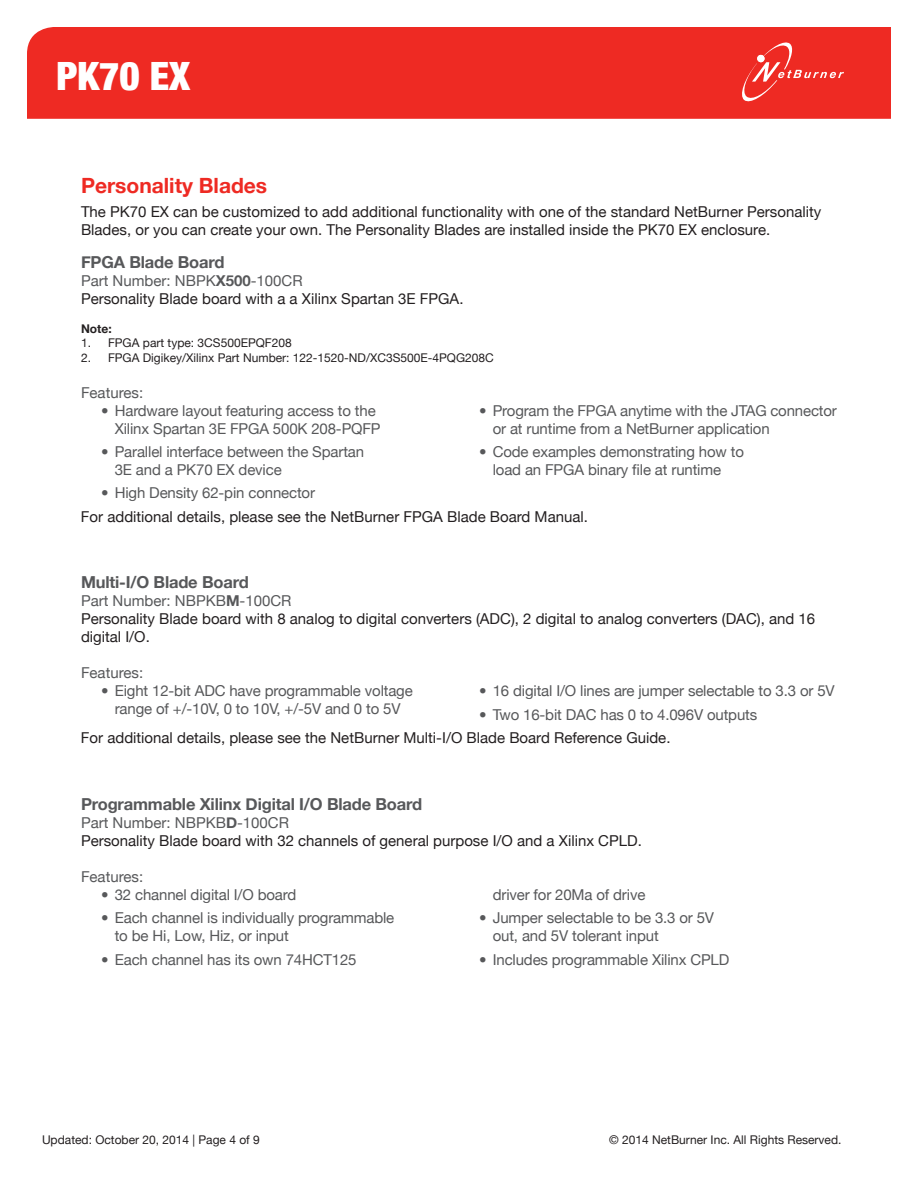
<style>
.page{position:relative;width:918px;height:1188px;background:#fff}
.page>*{position:absolute;margin:0;border:0;box-sizing:border-box;transform-origin:0 0}
.t1{font:900 condensed 39px "Helvetica Neue";color:#fff}
.t2{font:700 21px "Helvetica Neue";color:#ee2a23}
.t3{font:700 16.5px "Helvetica Neue";letter-spacing:-.01em;color:#57585a}
.t4{font:15px/18px "Helvetica Neue";letter-spacing:-.01em;color:#57585a}
.t5{font:15px/18px "Helvetica Neue";color:#231f20}
.t6{font:12px "Helvetica Neue";color:#231f20}
.t7{font:700 12px "Helvetica Neue";color:#231f20}
.s1{color:#57585a}
.s2{font-weight:700;color:#57585a}
</style>
<div class="page">
<div style="left:27px;top:27px;width:864px;height:92px;background:#ee2a23"></div>
<svg style="left:739px;top:39px;width:105px;height:66px;background:#ef3c36"></svg>
<h1 class="t1" style="left:56px;top:52px;width:135px">PK70 EX</h1>
<h2 class="t2" style="left:81px;top:173px;width:188px">Personality Blades</h2>
<p class="t5" style="left:81px;top:202px;width:742px">The PK70 EX can be customized to add additional functionality with one of the standard NetBurner Personality<br>Blades, or you can create your own. The Personality Blades are installed inside the PK70 EX enclosure.</p>
<p class="t3" style="left:81px;top:252px;width:145px">FPGA Blade Board</p>
<p class="t5" style="left:81px;top:271px;width:384px"><span class="s1">Part Number: NBPK</span><span class="s2">X500</span><span class="s1">-100CR<br></span>Personality Blade board with a a Xilinx Spartan 3E FPGA.</p>
<p class="t7" style="left:81px;top:321px;width:32px">Note:</p>
<p class="t6" style="left:81px;top:336px;width:212px">1. FPGA part type: 3CS500EPQF208</p>
<p class="t6" style="left:81px;top:350px;width:414px">2. FPGA Digikey/Xilinx Part Number: 122-1520-ND/XC3S500E-4PQG208C</p>
<p class="t4" style="left:81px;top:383px;width:64px">Features:</p>
<p class="t4" style="left:115px;top:401px;width:267px;text-indent:-14px">• Hardware layout featuring access to the<br>Xilinx Spartan 3E FPGA 500K 208-PQFP</p>
<p class="t4" style="left:115px;top:442px;width:251px;text-indent:-14px">• Parallel interface between the Spartan<br>3E and a PK70 EX device</p>
<p class="t4" style="left:101px;top:484px;width:215px">• High Density 62-pin connector</p>
<p class="t4" style="left:493px;top:401px;width:346px;text-indent:-14px">• Program the FPGA anytime with the JTAG connector or at runtime from a NetBurner application</p>
<p class="t4" style="left:493px;top:442px;width:253px;text-indent:-14px">• Code examples demonstrating how to load an FPGA binary file at runtime</p>
<p class="t5" style="left:81px;top:507px;width:509px">For additional details, please see the NetBurner FPGA Blade Board Manual.</p>
<p class="t3" style="left:81px;top:572px;width:169px">Multi-I/O Blade Board</p>
<p class="t5" style="left:81px;top:592px;width:736px"><span class="s1">Part Number: NBPKB</span><span class="s2">M</span><span class="s1">-100CR<br></span>Personality Blade board with 8 analog to digital converters (ADC), 2 digital to analog converters (DAC), and 16 digital I/O.</p>
<p class="t4" style="left:81px;top:664px;width:64px">Features:</p>
<p class="t4" style="left:101px;top:682px;width:313px;text-align:center">• Eight 12-bit ADC have programmable voltage range of +/-10V, 0 to 10V, +/-5V and 0 to 5V</p>
<p class="t4" style="left:479px;top:682px;width:357px">• 16 digital I/O lines are jumper selectable to 3.3 or 5V</p>
<p class="t4" style="left:479px;top:705px;width:280px">• Two 16-bit DAC has 0 to 4.096V outputs</p>
<p class="t5" style="left:81px;top:729px;width:591px">For additional details, please see the NetBurner Multi-I/O Blade Board Reference Guide.</p>
<p class="t3" style="left:81px;top:794px;width:343px">Programmable Xilinx Digital I/O Blade Board</p>
<p class="t5" style="left:81px;top:813px;width:562px"><span class="s1">Part Number: NBPKB</span><span class="s2">D</span><span class="s1">-100CR<br></span>Personality Blade board with 32 channels of general purpose I/O and a Xilinx CPLD.</p>
<p class="t4" style="left:81px;top:867px;width:64px">Features:</p>
<p class="t4" style="left:101px;top:885px;width:197px">• 32 channel digital I/O board</p>
<p class="t4" style="left:115px;top:909px;width:281px;text-indent:-14px">• Each channel is individually programmable to be Hi, Low, Hiz, or input</p>
<p class="t4" style="left:101px;top:950px;width:257px">• Each channel has its own 74HCT125</p>
<p class="t4" style="left:493px;top:885px;width:154px">driver for 20Ma of drive</p>
<p class="t4" style="left:493px;top:909px;width:223px;text-indent:-14px">• Jumper selectable to be 3.3 or 5V out, and 5V tolerant input</p>
<p class="t4" style="left:479px;top:950px;width:252px">• Includes programmable Xilinx CPLD</p>
<p class="t6" style="left:42px;top:1132px;width:219px">Updated: October 20, 2014 | Page 4 of 9</p>
<p class="t6" style="left:609px;top:1132px;width:234px">© 2014 NetBurner Inc. All Rights Reserved.</p>
</div>
